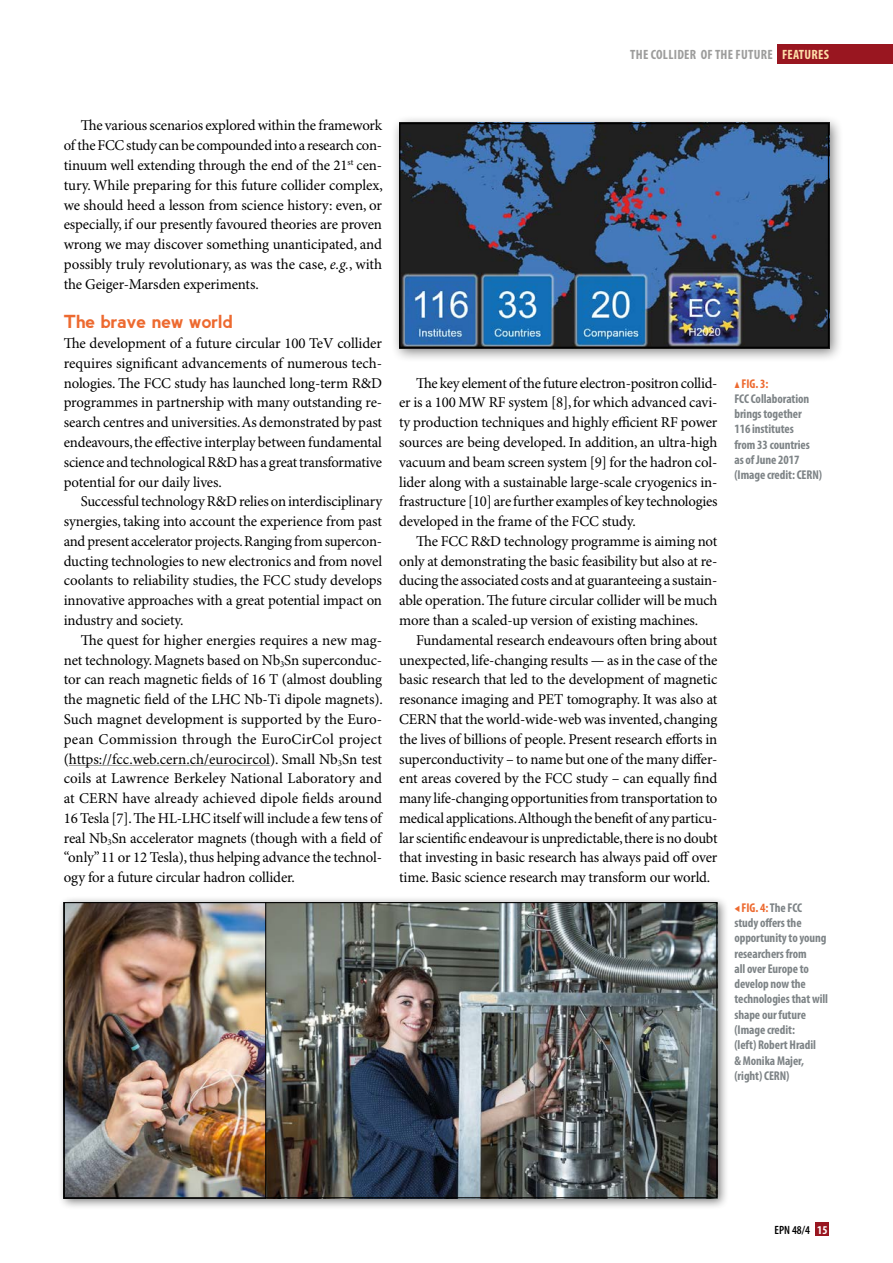
<style>
.page{position:relative;width:893px;height:1263px;background:#fff}
.page>*{position:absolute;margin:0;border:0;box-sizing:border-box;transform-origin:0 0}
.t1{font:700 18px "nevis";letter-spacing:-.015em;color:#ed6a30}
.t2{font:15px/19.8px "Minion Pro";letter-spacing:-.01em;color:#000;text-align:justify}
.t3{font:700 condensed 13.5px "Myriad Pro";color:#9d9d9c}
.t4{font:700 condensed 13.5px "Myriad Pro";letter-spacing:.02em;color:#fedea9}
.t5{font:700 condensed 12.75px/15.3px "Myriad Pro";letter-spacing:-.005em;color:#7d8386}
.t6{font:600 condensed 12px "Myriad Pro";color:#000}
.s1{font-style:italic}
.s2{font-family:"Mathematical Pi Six";font-weight:400;font-stretch:normal;font-size:8.7px;color:#ed6a30}
.s3{color:#ed6a30}
.s4{font-weight:700;color:#fff}
</style>
<div class="page">
<div style="left:816px;top:1222px;width:13px;height:14px;background:#991620"></div>
<div style="left:777px;top:45px;width:116px;height:19px;background:#991620"></div>
<div style="left:391px;top:115px;width:453px;height:247px;background:#000;opacity:.5"></div>
<img style="left:401px;top:125px;width:426px;height:221px">
<div style="left:399px;top:123px;width:430px;height:225px;border:1px solid #000"></div>
<div style="left:57px;top:896px;width:672px;height:314px;background:#000;opacity:.5"></div>
<img style="left:266px;top:904px;width:449px;height:292px">
<img style="left:66px;top:904px;width:200px;height:292px">
<hr style="left:69px;top:765px;width:201px;height:1px;background:#9d9d9c">
<p class="t3" style="left:630px;top:47px;width:28px">the collider</p>
<p class="t3" style="left:698px;top:47px;width:45px">ofthefuture</p>
<p class="t4" style="left:782px;top:47px;width:49px">FEATURES</p>
<p class="t2" style="left:64px;top:116px;width:321px;text-indent:17px">The various scenarios explored within the framework of the FCC study can be compounded into a research con&shy;tinuum well extending through the end of the 21<sup>st</sup> cen&shy;tury. While preparing for this future collider complex, we should heed a lesson from science history: even, or especially, if our presently favoured theories are proven wrong we may discover something unanticipated, and possibly truly revolutionary, as was the case, <span class="s1">e.g.</span>, with the Geiger-Marsden experiments.</p>
<p class="t1" style="left:64px;top:311px;width:171px">The brave new world</p>
<p class="t2" style="left:64px;top:334px;width:320px">The development of a future circular 100 TeV collider requires significant advancements of numerous tech&shy;nologies. The FCC study has launched long-term R&amp;D programmes in partnership with many outstanding re&shy;search centres and universities. As demonstrated by past endeavours, the effective interplay between fundamental science and technological R&amp;D has a great transformative potential for our daily lives.</p>
<p class="t2" style="left:64px;top:492px;width:320px;text-indent:17px">Successful technology R&amp;D relies on interdisciplinary synergies, taking into account the experience from past and present accelerator projects. Ranging from supercon&shy;ducting technologies to new electronics and from novel coolants to reliability studies, the FCC study develops innovative approaches with a great potential impact on industry and society.</p>
<p class="t2" style="left:64px;top:631px;width:321px;text-indent:17px">The quest for higher energies requires a new mag&shy;net technology. Magnets based on Nb<sub>3</sub>Sn superconduc&shy;tor can reach magnetic fields of 16 T (almost doubling the magnetic field of the LHC Nb-Ti dipole magnets).<br>Such magnet development is supported by the Euro&shy;pean Commission through the EuroCirCol project (https://fcc.web.cern.ch/eurocircol). Small Nb<sub>3</sub>Sn test coils at Lawrence Berkeley National Laboratory and at CERN have already achieved dipole fields around 16 Tesla [7]. The HL-LHC itself will include a few tens of real Nb<sub>3</sub>Sn accelerator magnets (though with a field of “only” 11 or 12 Tesla), thus helping advance the technol&shy;ogy for a future circular hadron collider.</p>
<p class="t2" style="left:399px;top:373px;width:320px;text-indent:17px">The key element of the future electron-positron collid&shy;er is a 100 MW RF system [8], for which advanced cavi&shy;ty production techniques and highly efficient RF power sources are being developed. In addition, an ultra-high vacuum and beam screen system [9] for the hadron col&shy;lider along with a sustainable large-scale cryogenics in&shy;frastructure [10] are further examples of key technologies developed in the frame of the FCC study.</p>
<p class="t2" style="left:399px;top:532px;width:320px;text-indent:17px">The FCC R&amp;D technology programme is aiming not only at demonstrating the basic feasibility but also at re&shy;ducing the associated costs and at guaranteeing a sustain&shy;able operation. The future circular collider will be much more than a scaled-up version of existing machines.</p>
<p class="t2" style="left:399px;top:631px;width:320px;text-indent:17px">Fundamental research endeavours often bring about unexpected, life-changing results — as in the case of the basic research that led to the development of magnetic resonance imaging and PET tomography. It was also at CERN that the world-wide-web was invented, changing the lives of billions of people. Present research efforts in superconductivity – to name but one of the many differ&shy;ent areas covered by the FCC study – can equally find many life-changing opportunities from transportation to medical applications. Although the benefit of any particu&shy;lar scientific endeavour is unpredictable, there is no doubt that investing in basic research has always paid off over time. Basic science research may transform our world.</p>
<p class="t5" style="left:734px;top:376px;width:89px"><span class="s2">m</span> <span class="s3">FIG. 3:<br></span>FCC Collaboration brings together<br>116 institutes<br>from 33 countries as of June 2017 (Image credit: CERN)</p>
<p class="t5" style="left:734px;top:900px;width:95px"><span class="s2">b</span> <span class="s3">FIG. 4:</span> The FCC study offers the opportunity to young researchers from<br>all over Europe to develop now the technologies that will shape our future (Image credit:<br>(left) Robert Hradil<br>&amp; Monika Majer, (right) CERN)</p>
<p class="t6" style="left:774px;top:1223px;width:54px">EPN 48/4 <span class="s4">15</span></p>
</div>
